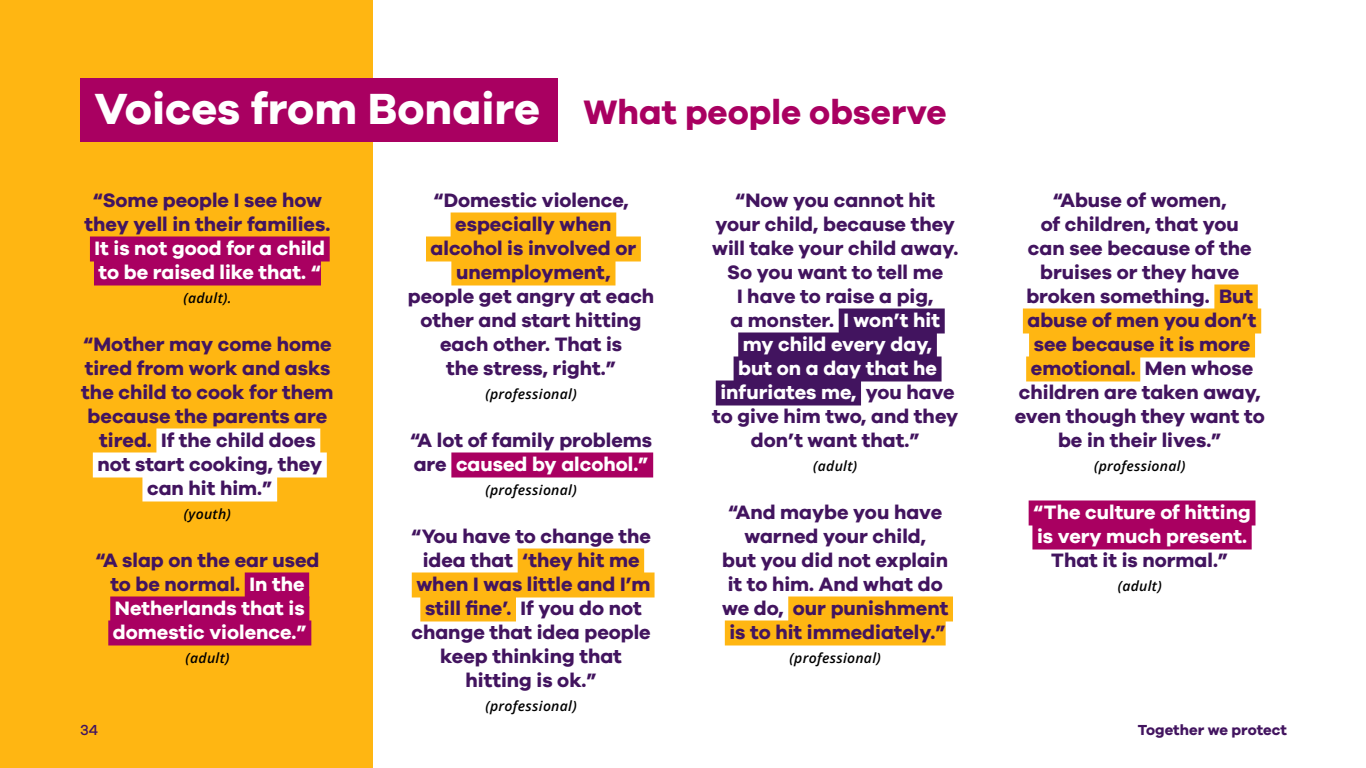
<style>
.page{position:relative;width:1366px;height:768px;background:#fff}
.page>*{position:absolute;margin:0;border:0;box-sizing:border-box;transform-origin:0 0}
.t1{font:700 45px "Galano Grotesque";color:#fff}
.t2{font:700 20px/24px "Galano Grotesque";color:#42145f;text-align:center}
.t3{font:700 20px/24px "Galano Grotesque";color:#fff}
.t4{font:700 15px "Galano Grotesque";color:#42145f}
.t5{font:500 15px "Galano Grotesque";color:#42145f}
.t6{font:italic 14px "Open Sans";letter-spacing:.02em;color:#000}
.s1{font-size:35px;color:#a90061}
.s2{color:#42145f}
.s3{color:#fff}
</style>
<div class="page">
<div style="left:0;top:0;width:372px;height:768px;background:#ffb612"></div>
<div style="left:90px;top:236px;width:240px;height:26px;background:#a90061"></div>
<div style="left:94px;top:260px;width:227px;height:26px;background:#a90061"></div>
<div style="left:156px;top:428px;width:164px;height:26px;background:#fff"></div>
<div style="left:93px;top:452px;width:234px;height:26px;background:#fff"></div>
<div style="left:142px;top:476px;width:135px;height:26px;background:#fff"></div>
<div style="left:245px;top:572px;width:64px;height:26px;background:#a90061"></div>
<div style="left:110px;top:596px;width:199px;height:26px;background:#a90061"></div>
<div style="left:108px;top:620px;width:203px;height:26px;background:#a90061"></div>
<div style="left:451px;top:212px;width:165px;height:26px;background:#ffb612"></div>
<div style="left:426px;top:236px;width:215px;height:26px;background:#ffb612"></div>
<div style="left:451px;top:260px;width:165px;height:26px;background:#ffb612"></div>
<div style="left:451px;top:452px;width:202px;height:26px;background:#a90061"></div>
<div style="left:518px;top:548px;width:126px;height:26px;background:#ffb612"></div>
<div style="left:412px;top:572px;width:243px;height:26px;background:#ffb612"></div>
<div style="left:420px;top:596px;width:96px;height:26px;background:#ffb612"></div>
<div style="left:80px;top:79px;width:478px;height:63px;background:#a90061"></div>
<div style="left:839px;top:308px;width:106px;height:26px;background:#42145f"></div>
<div style="left:738px;top:332px;width:199px;height:26px;background:#42145f"></div>
<div style="left:734px;top:356px;width:208px;height:26px;background:#42145f"></div>
<div style="left:716px;top:380px;width:145px;height:26px;background:#42145f"></div>
<div style="left:788px;top:596px;width:165px;height:26px;background:#ffb612"></div>
<div style="left:725px;top:620px;width:221px;height:26px;background:#ffb612"></div>
<div style="left:1214px;top:284px;width:44px;height:26px;background:#ffb612"></div>
<div style="left:1023px;top:308px;width:238px;height:26px;background:#ffb612"></div>
<div style="left:1029px;top:332px;width:226px;height:26px;background:#ffb612"></div>
<div style="left:1026px;top:356px;width:114px;height:26px;background:#ffb612"></div>
<div style="left:1029px;top:500px;width:226px;height:26px;background:#a90061"></div>
<div style="left:1032px;top:524px;width:220px;height:26px;background:#a90061"></div>
<h1 class="t1" style="left:95px;top:81px;width:854px">Voices from Bonaire <span class="s1">What people observe</span></h1>
<p class="t2" style="left:85px;top:188px;width:247px">“Some people I see how they yell in their families.</p>
<p class="t3" style="left:95px;top:236px;width:232px">It is not good for a child to be raised like that. “</p>
<p class="t6" style="left:183px;top:288px;width:50px">(adult).</p>
<p class="t2" style="left:81px;top:332px;width:254px">“Mother may come home tired from work and asks the child to cook for them because the parents are tired. If the child does not start cooking, they can hit him.”</p>
<p class="t6" style="left:184px;top:504px;width:49px">(youth)</p>
<p class="t3" style="left:96px;top:548px;width:225px;text-align:center"><span class="s2">“A slap on the ear used to be normal.</span> In the<br>Netherlands that is domestic violence.”</p>
<p class="t6" style="left:185px;top:648px;width:46px">(adult)</p>
<p class="t2" style="left:408px;top:188px;width:248px">“Domestic violence, especially when<br>alcohol is involved or unemployment,<br>people get angry at each other and start hitting each other. That is<br>the stress, right.”</p>
<p class="t6" style="left:485px;top:384px;width:93px">(professional)</p>
<p class="t2" style="left:410px;top:428px;width:244px;text-align:left">“A lot of family problems are <span class="s3">caused by alcohol.”</span></p>
<p class="t6" style="left:485px;top:480px;width:93px">(professional)</p>
<p class="t2" style="left:411px;top:524px;width:242px">“You have to change the idea that ‘they hit me when I was little and I’m still fine’. If you do not change that idea people keep thinking that hitting is ok.”</p>
<p class="t6" style="left:485px;top:696px;width:93px">(professional)</p>
<p class="t2" style="left:712px;top:188px;width:248px">“Now you cannot hit your child, because they will take your child away.<br>So you want to tell me<br>I have to raise a pig,<br>a monster. <span class="s3">I won’t hit<br>my child every day,<br>but on a day that he infuriates me,</span> you have to give him two, and they don’t want that.”</p>
<p class="t6" style="left:813px;top:456px;width:46px">(adult)</p>
<p class="t2" style="left:722px;top:500px;width:228px">“And maybe you have warned your child,<br>but you did not explain it to him. And what do we do, our punishment is to hit immediately.”</p>
<p class="t6" style="left:790px;top:648px;width:93px">(professional)</p>
<p class="t2" style="left:1015px;top:188px;width:251px">“Abuse of women,<br>of children, that you<br>can see because of the bruises or they have broken something. But abuse of men you don’t see because it is more emotional. Men whose children are taken away, even though they want to be in their lives.”</p>
<p class="t6" style="left:1094px;top:456px;width:93px">(professional)</p>
<p class="t3" style="left:1033px;top:500px;width:219px">“The culture of hitting is very much present.</p>
<p class="t2" style="left:1051px;top:548px;width:178px">That it is normal.”</p>
<p class="t6" style="left:1118px;top:576px;width:46px">(adult)</p>
<p class="t5" style="left:80px;top:721px;width:20px">34</p>
<p class="t4" style="left:1138px;top:721px;width:151px">Together we protect</p>
</div>
